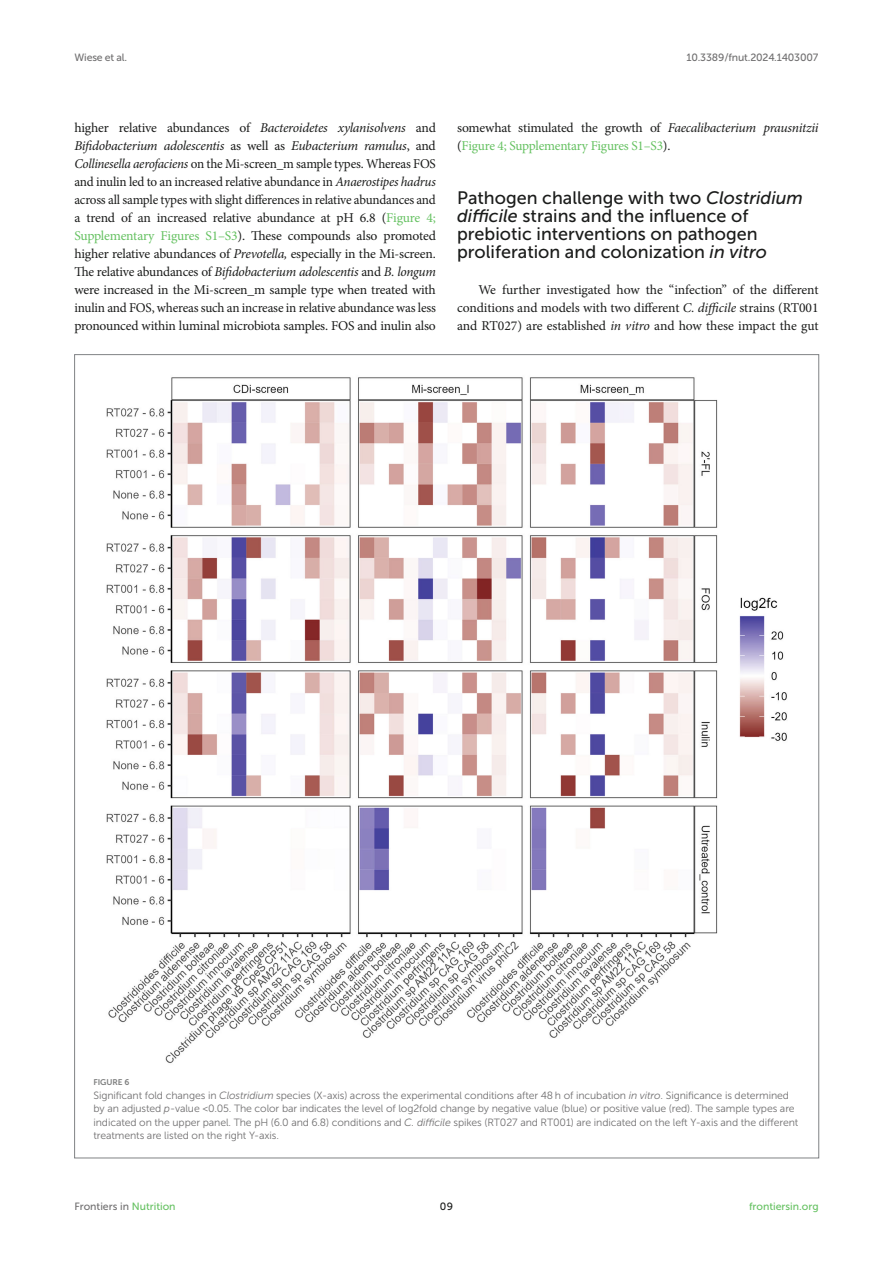
<style>
.page{position:relative;width:893px;height:1263px;background:#fff}
.page>*{position:absolute;margin:0;border:0;box-sizing:border-box;transform-origin:0 0}
.HEAD_2{font:18px/18px "Museo Sans 500";color:#1b1c1b}
.TEXT{font:13.5px/18px "Minion Pro";letter-spacing:-.015em;color:#1b1c1b;text-align:justify}
.TEXT_FLUSH{font:13.5px/18px "Minion Pro";letter-spacing:-.01em;color:#1b1c1b;text-align:justify}
.TEXT-2{font:13.5px/18px "Minion Pro";letter-spacing:-.015em;color:#65c161}
.FIG_LEG{font:10.5px/13.5px "Museo Sans 300";letter-spacing:-.01em;color:#706f70}
.t1{font:10.5px "Museo Sans 500";letter-spacing:-.015em;color:#706f70}
.t2{font:10.5px "Museo Sans 500";color:#65c161}
.t3{font:10.5px "Museo Sans 500";color:#1b1c1b}
.FIG_HD{font:8.25px "Museo Sans 700";letter-spacing:-.01em;color:#7e7f7f}
.s1{font-style:italic}
.s2{color:#65c161}
.s3{color:#1b1c1b}
.s4{font-style:italic;color:#1b1c1b}
</style>
<div class="page">
<img style="left:106px;top:377px;width:681px;height:687px">
<p class="t1" style="left:74px;top:51px;width:54px">Wiese et al.</p>
<p class="t1" style="left:686px;top:51px;width:133px">10.3389/fnut.2024.1403007</p>
<p class="TEXT" style="left:74px;top:119px;width:363px">higher relative abundances of <span class="s1">Bacteroidetes xylanisolvens</span> and <span class="s1">Bifidobacterium adolescentis</span> as well as <span class="s1">Eubacterium ramulus</span>, and <span class="s1">Collinesella aerofaciens</span> on the Mi-screen_m sample types. Whereas FOS and inulin led to an increased relative abundance in <span class="s1">Anaerostipes hadrus </span>across all sample types with slight differences in relative abundances and a trend of an increased relative abundance at pH 6.8 (<span class="s2">Figure 4; Supplementary Figures S1–S3</span>). These compounds also promoted higher relative abundances of <span class="s1">Prevotella,</span> especially in the Mi-screen.<br>The relative abundances of <span class="s1">Bifidobacterium adolescentis</span> and <span class="s1">B. longum </span>were increased in the Mi-screen_m sample type when treated with inulin and FOS, whereas such an increase in relative abundance was less pronounced within luminal microbiota samples. FOS and inulin also</p>
<p class="TEXT-2" style="left:457px;top:119px;width:363px"><span class="s3">somewhat stimulated the growth of</span> <span class="s4">Faecalibacterium prausnitzii </span><span class="s3">(</span>Figure 4; Supplementary Figures S1–S3<span class="s3">).</span></p>
<p class="HEAD_2" style="left:457px;top:189px;width:347px">Pathogen challenge with two <span class="s1">Clostridium difficile</span> strains and the influence of prebiotic interventions on pathogen proliferation and colonization <span class="s1">in vitro</span></p>
<p class="TEXT_FLUSH" style="left:457px;top:281px;width:363px;text-indent:21px">We further investigated how the “infection” of the different conditions and models with two different <span class="s1">C. difficile</span> strains (RT001 and RT027) are established <span class="s1">in vitro</span> and how these impact the gut</p>
<p class="FIG_HD" style="left:94px;top:1077px;width:37px">FIGURE 6</p>
<p class="FIG_LEG" style="left:94px;top:1088px;width:706px">Significant fold changes in <span class="s1">Clostridium</span> species (X-axis) across the experimental conditions after 48 h of incubation <span class="s1">in vitro</span>. Significance is determined by an adjusted <span class="s1">p</span>-value &lt;0.05. The color bar indicates the level of log2fold change by negative value (blue) or positive value (red). The sample types are indicated on the upper panel. The pH (6.0 and 6.8) conditions and <span class="s1">C. difficile</span> spikes (RT027 and RT001) are indicated on the left Y-axis and the different treatments are listed on the right Y-axis.</p>
<p class="t1" style="left:74px;top:1200px;width:103px">Frontiers in <span class="s2">Nutrition</span></p>
<p class="t3" style="left:440px;top:1200px;width:15px">09</p>
<p class="t2" style="left:749px;top:1200px;width:71px">frontiersin.org</p>
</div>
